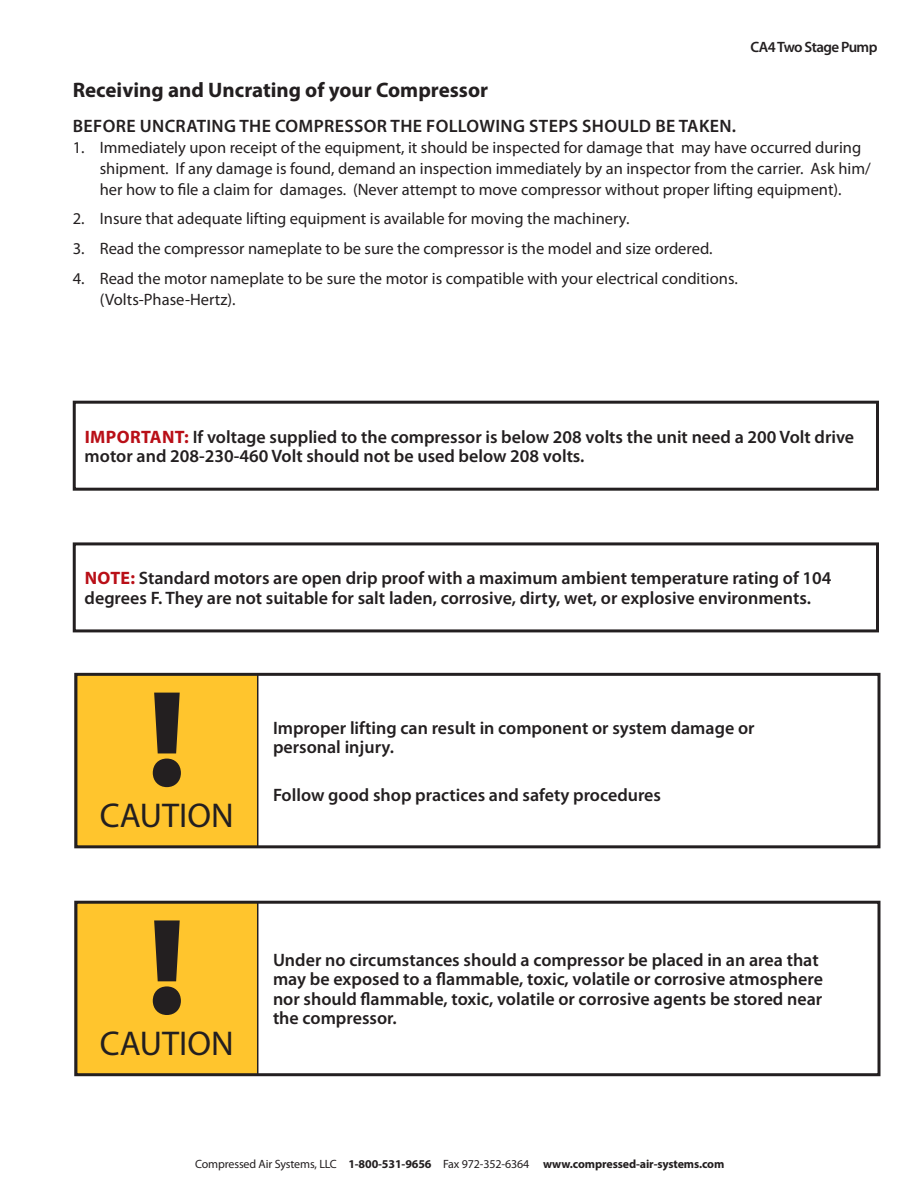
<style>
.page{position:relative;width:918px;height:1188px;background:#fff}
.page>*{position:absolute;margin:0;border:0;box-sizing:border-box;transform-origin:0 0}
.t1{font:900 138px "Myriad Pro";color:#231f20}
.t2{font:34.5px "Myriad Pro";color:#231f20}
.bold_heading{font:700 21px "Myriad Pro";color:#231f20}
.bold_PP_warnings{font:600 18px/19.5px "Myriad Pro";color:#231f20}
.subheads{font:600 18px "Myriad Pro";letter-spacing:.02em;color:#231f20}
.t3{font:16.5px/21px "Myriad Pro";color:#231f20}
.t4{font:600 15px "Myriad Pro";letter-spacing:-.04em;color:#231f20}
.t5{font:700 12px "Myriad Pro";letter-spacing:-.01em;color:#231f20}
.s1{font-weight:700;color:#b90f17}
.s2{font-weight:400}
</style>
<div class="page">
<div style="left:73px;top:542px;width:806px;height:90px;border:3px solid #231f20"></div>
<div style="left:73px;top:401px;width:806px;height:90px;border:3px solid #231f20"></div>
<div style="left:76px;top:902px;width:182px;height:173px;background:#ffc52d"></div>
<div style="left:74px;top:901px;width:806px;height:175px;border:3px solid #231f20"></div>
<div style="left:76px;top:674px;width:182px;height:173px;background:#ffc52d"></div>
<div style="left:74px;top:673px;width:806px;height:175px;border:3px solid #231f20"></div>
<p class="t4" style="left:751px;top:37px;width:128px">CA4 Two Stage Pump</p>
<p class="bold_heading" style="left:73px;top:76px;width:417px">Receiving and Uncrating of your Compressor</p>
<p class="subheads" style="left:73px;top:114px;width:665px">BEFORE UNCRATING THE COMPRESSOR THE FOLLOWING STEPS SHOULD BE TAKEN.</p>
<p class="t3" style="left:100px;top:137px;width:773px;text-indent:-27px">1. Immediately upon receipt of the equipment, it should be inspected for damage that may have occurred during shipment. If any damage is found, demand an inspection immediately by an inspector from the carrier. Ask him/ her how to file a claim for damages. (Never attempt to move compressor without proper lifting equipment).</p>
<p class="t3" style="left:73px;top:208px;width:558px">2. Insure that adequate lifting equipment is available for moving the machinery.</p>
<p class="t3" style="left:73px;top:238px;width:641px">3. Read the compressor nameplate to be sure the compressor is the model and size ordered.</p>
<p class="t3" style="left:100px;top:267px;width:640px;text-indent:-27px">4. Read the motor nameplate to be sure the motor is compatible with your electrical conditions. (Volts-Phase-Hertz).</p>
<p class="bold_PP_warnings" style="left:85px;top:426px;width:771px"><span class="s1">IMPORTANT:</span> If voltage supplied to the compressor is below 208 volts the unit need a 200 Volt drive motor and 208-230-460 Volt should not be used below 208 volts.</p>
<p class="bold_PP_warnings" style="left:85px;top:568px;width:748px"><span class="s1">NOTE:</span> Standard motors are open drip proof with a maximum ambient temperature rating of 104 degrees F. They are not suitable for salt laden, corrosive, dirty, wet, or explosive environments.</p>
<p class="t1" style="left:147px;top:661px;width:41px">!</p>
<p class="bold_PP_warnings" style="left:273px;top:718px;width:483px">Improper lifting can result in component or system damage or personal injury.</p>
<p class="bold_PP_warnings" style="left:273px;top:785px;width:390px">Follow good shop practices and safety procedures</p>
<p class="t2" style="left:100px;top:794px;width:311px">CAUTION CAUTION</p>
<p class="t1" style="left:147px;top:889px;width:41px">!</p>
<p class="bold_PP_warnings" style="left:273px;top:950px;width:552px">Under no circumstances should a compressor be placed in an area that may be exposed to a flammable, toxic, volatile or corrosive atmosphere nor should flammable, toxic, volatile or corrosive agents be stored near the compressor.</p>
<p class="t2" style="left:100px;top:1022px;width:311px">CAUTION CAUTION</p>
<p class="t5" style="left:195px;top:1156px;width:531px"><span class="s2">Compressed Air Systems, LLC</span> 1-800-531-9656 <span class="s2">Fax 972-352-6364</span> www.compressed-air-systems.com</p>
</div>
